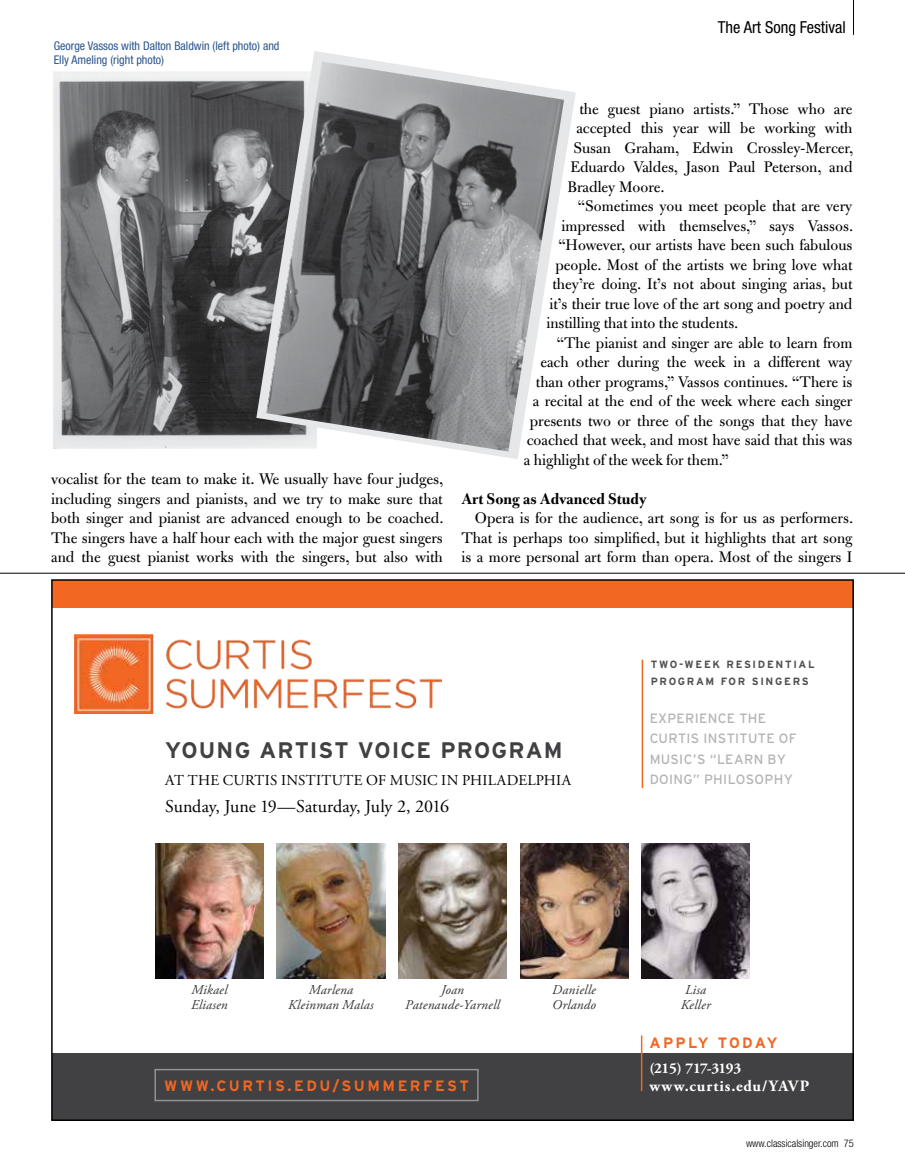
<style>
.page{position:relative;width:905px;height:1175px;background:#fff}
.page>*{position:absolute;margin:0;border:0;box-sizing:border-box;transform-origin:0 0}
.t1{font:700 22.5px "Interstate";letter-spacing:.05em;color:#414042}
.t2{font:18px "Adobe Garamond Pro";letter-spacing:-.01em;color:#000}
.t3{font:16.5px/19.5px "Bulmer";color:#000;text-align:justify}
.t4{font:700 16.5px "Bulmer";color:#000}
.t5{font:condensed 16.5px "Helvetica Neue";color:#000}
.t6{font:700 15.75px "Adobe Garamond Pro";letter-spacing:.06em;color:#fff}
.t7{font:15px "Adobe Garamond Pro";letter-spacing:.015em;color:#000}
.t8{font:700 15px "Interstate";letter-spacing:.17em;color:#f26722}
.t9{font:700 15px "Adobe Garamond Pro";letter-spacing:-.03em;color:#fff}
.t10{font:700 15px "Interstate";letter-spacing:.145em;color:#f26722}
.t11{font:italic 13.5px/15px "Adobe Garamond Pro";letter-spacing:.01em;color:#000;text-align:center}
.t12{font:13.5px/20.2px "Interstate";letter-spacing:.025em;color:#939393}
.t13{font:condensed 12px/14.4px "Helvetica Neue";color:#2c558c}
.t14{font:700 10.5px/16.5px "Interstate";letter-spacing:.16em;color:#505052}
.t15{font:300 condensed 10.5px "Helvetica Neue";color:#000}
</style>
<div class="page">
<img style="left:53px;top:71px;width:203px;height:377px">
<svg style="left:256px;top:51px;width:319px;height:408px"></svg>
<hr style="left:853px;top:0;width:1px;height:35px;background:#000">
<div style="left:52px;top:580px;width:801px;height:27px;background:#f26722"></div>
<img style="left:74px;top:634px;width:367px;height:79px">
<img style="left:155px;top:843px;width:108px;height:135px">
<img style="left:277px;top:843px;width:108px;height:135px">
<img style="left:398px;top:843px;width:108px;height:135px">
<img style="left:520px;top:843px;width:108px;height:135px">
<img style="left:641px;top:843px;width:108px;height:135px">
<div style="left:52px;top:1053px;width:801px;height:67px;background:#414042"></div>
<div style="left:154px;top:1068px;width:324px;height:33px;border:2px solid #939393"></div>
<hr style="left:641px;top:659px;width:2px;height:129px;background:#f26722">
<hr style="left:641px;top:1035px;width:1px;height:56px;background:#f26722">
<hr style="left:0;top:573px;width:904px;height:1px;background:#000">
<img style="left:266px;top:61px;width:298px;height:390px">
<p class="t13" style="left:54px;top:39px;width:227px">George Vassos with Dalton Baldwin (left photo) and<br>Elly Ameling (right photo)</p>
<p class="t3" style="left:51px;top:469px;width:394px">vocalist for the team to make it. We usually have four judges, including singers and pianists, and we try to make sure that both singer and pianist are advanced enough to be coached.<br>The singers have a half hour each with the major guest singers and the guest pianist works with the singers, but also with</p>
<p class="t5" style="left:717px;top:17px;width:130px">The Art Song Festival</p>
<p class="t3" style="left:579px;top:99px;width:275px">the guest piano artists.” Those who are</p>
<p class="t3" style="left:576px;top:118px;width:277px">accepted this year will be working with</p>
<p class="t3" style="left:573px;top:138px;width:281px">Susan Graham, Edwin Crossley-Mercer,</p>
<p class="t3" style="left:570px;top:157px;width:284px">Eduardo Valdes, Jason Paul Peterson, and</p>
<p class="t3" style="left:567px;top:177px;width:99px">Bradley Moore.</p>
<p class="t3" style="left:578px;top:196px;width:276px">“Sometimes you meet people that are very</p>
<p class="t3" style="left:561px;top:216px;width:293px">impressed with themselves,” says Vassos.</p>
<p class="t3" style="left:558px;top:235px;width:296px">“However, our artists have been such fabulous</p>
<p class="t3" style="left:555px;top:255px;width:299px">people. Most of the artists we bring love what</p>
<p class="t3" style="left:552px;top:274px;width:302px">they’re doing. It’s not about singing arias, but</p>
<p class="t3" style="left:549px;top:294px;width:304px">it’s their true love of the art song and poetry and</p>
<p class="t3" style="left:546px;top:313px;width:194px">instilling that into the students.</p>
<p class="t3" style="left:557px;top:333px;width:297px">“The pianist and singer are able to learn from</p>
<p class="t3" style="left:540px;top:352px;width:313px">each other during the week in a different way</p>
<p class="t3" style="left:536px;top:372px;width:318px">than other programs,” Vassos continues. “There is</p>
<p class="t3" style="left:533px;top:391px;width:321px">a recital at the end of the week where each singer</p>
<p class="t3" style="left:530px;top:411px;width:324px">presents two or three of the songs that they have</p>
<p class="t3" style="left:527px;top:430px;width:327px">coached that week, and most have said that this was</p>
<p class="t3" style="left:524px;top:450px;width:206px">a highlight of the week for them.”</p>
<p class="t4" style="left:461px;top:490px;width:187px">Art Song as Advanced Study</p>
<p class="t3" style="left:461px;top:508px;width:393px;text-indent:13px">Opera is for the audience, art song is for us as performers.<br>That is perhaps too simplified, but it highlights that art song is a more personal art form than opera. Most of the singers I</p>
<p class="t14" style="left:650px;top:656px;width:165px">TWO-WEEK RESIDENTIAL<br>PROGRAM FOR SINGERS</p>
<h1 class="t1" style="left:165px;top:736px;width:399px">YOUNG ARTIST VOICE PROGRAM</h1>
<p class="t7" style="left:165px;top:771px;width:407px">AT THE CURTIS INSTITUTE OF MUSIC IN PHILADELPHIA</p>
<p class="t2" style="left:165px;top:795px;width:285px">Sunday, June 19—Saturday, July 2, 2016</p>
<p class="t12" style="left:649px;top:708px;width:149px">EXPERIENCE THE<br>CURTIS INSTITUTE OF<br>MUSIC’S “LEARN BY<br>DOING” PHILOSOPHY</p>
<p class="t11" style="left:191px;top:982px;width:38px;text-align:left">Mikael<br>Eliasen</p>
<p class="t11" style="left:288px;top:982px;width:87px">Marlena<br>Kleinman Malas</p>
<p class="t11" style="left:405px;top:982px;width:96px">Joan<br>Patenaude-Yarnell</p>
<p class="t11" style="left:552px;top:982px;width:45px;text-align:left">Danielle<br>Orlando</p>
<p class="t11" style="left:680px;top:982px;width:31px">Lisa<br>Keller</p>
<p class="t8" style="left:164px;top:1076px;width:306px">WWW.CURTIS.EDU/SUMMERFEST</p>
<p class="t10" style="left:649px;top:1033px;width:129px">APPLY TODAY</p>
<p class="t9" style="left:649px;top:1059px;width:93px">(215) 717-3193</p>
<p class="t6" style="left:649px;top:1076px;width:161px">www.curtis.edu/YAVP</p>
<p class="t15" style="left:746px;top:1137px;width:109px">www.classicalsinger.com 75</p>
</div>
